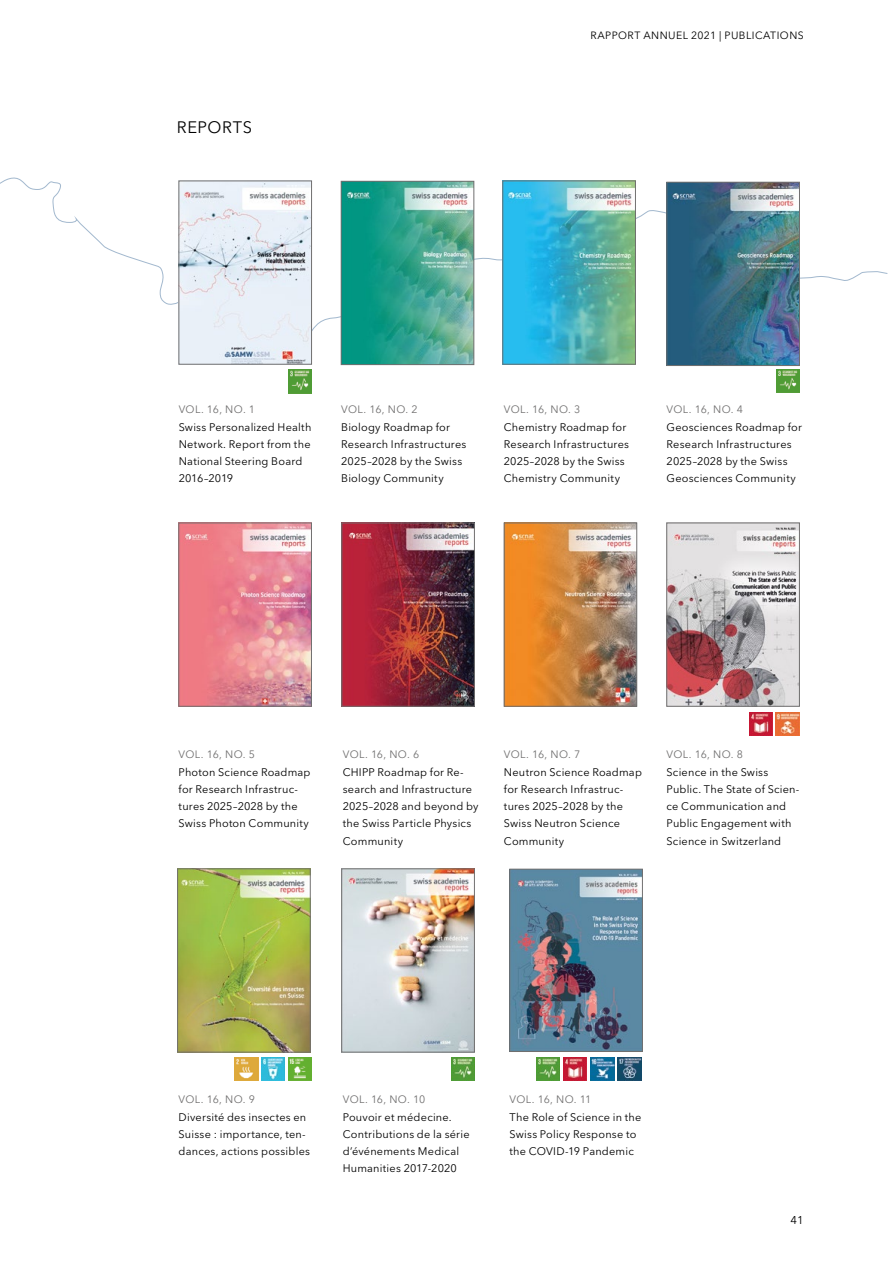
<style>
.page{position:relative;width:893px;height:1263px;background:#fff}
.page>*{position:absolute;margin:0;border:0;box-sizing:border-box;transform-origin:0 0}
.t1{font:16.5px "Avenir Next LT Pro";letter-spacing:.035em;color:#000}
.t2{font:11.25px "Avenir Next LT Pro";color:#000}
.t3{font:10.95px/17.2px "Avenir Next LT Pro";letter-spacing:.02em;color:#000}
.t4{font:10.65px "Avenir Next LT Pro";letter-spacing:.02em;color:#706f6f}
.t5{font:10.5px "Avenir Next LT Pro";letter-spacing:.045em;color:#000}
</style>
<div class="page">
<svg style="left:0;top:177px;width:888px;height:169px"></svg>
<img style="left:512px;top:871px;width:129px;height:179px">
<div style="left:510px;top:869px;width:133px;height:183px;border:1px solid #706f6f"></div>
<img style="left:181px;top:183px;width:129px;height:179px">
<div style="left:179px;top:181px;width:133px;height:183px;border:1px solid #706f6f"></div>
<img style="left:181px;top:525px;width:129px;height:179px">
<div style="left:179px;top:523px;width:133px;height:183px;border:1px solid #706f6f"></div>
<img style="left:344px;top:525px;width:129px;height:179px">
<div style="left:342px;top:523px;width:133px;height:183px;border:1px solid #706f6f"></div>
<img style="left:506px;top:525px;width:129px;height:179px">
<div style="left:504px;top:523px;width:133px;height:183px;border:1px solid #706f6f"></div>
<img style="left:669px;top:525px;width:129px;height:179px">
<div style="left:667px;top:523px;width:133px;height:183px;border:1px solid #706f6f"></div>
<img style="left:669px;top:184px;width:129px;height:180px">
<div style="left:667px;top:182px;width:133px;height:184px;border:1px solid #706f6f"></div>
<img style="left:288px;top:370px;width:24px;height:23px">
<img style="left:776px;top:370px;width:23px;height:23px">
<img style="left:344px;top:871px;width:129px;height:179px">
<div style="left:342px;top:869px;width:133px;height:183px;border:1px solid #706f6f"></div>
<img style="left:235px;top:1057px;width:23px;height:23px">
<img style="left:288px;top:1057px;width:23px;height:23px">
<img style="left:261px;top:1057px;width:24px;height:23px">
<img style="left:776px;top:712px;width:23px;height:23px">
<img style="left:749px;top:712px;width:24px;height:23px">
<img style="left:179px;top:871px;width:129px;height:179px">
<div style="left:177px;top:869px;width:133px;height:183px;border:1px solid #706f6f"></div>
<img style="left:343px;top:183px;width:129px;height:180px">
<div style="left:341px;top:181px;width:133px;height:184px;border:1px solid #706f6f"></div>
<img style="left:505px;top:183px;width:129px;height:179px">
<div style="left:503px;top:181px;width:133px;height:183px;border:1px solid #706f6f"></div>
<img style="left:591px;top:1057px;width:23px;height:23px">
<img style="left:618px;top:1057px;width:23px;height:23px">
<img style="left:537px;top:1057px;width:23px;height:23px">
<img style="left:563px;top:1057px;width:23px;height:23px">
<img style="left:452px;top:1057px;width:23px;height:23px">
<h1 class="t1" style="left:177px;top:117px;width:77px">REPORTS</h1>
<p class="t5" style="left:590px;top:29px;width:215px">RAPPORT ANNUEL 2021 | PUBLICATIONS</p>
<p class="t4" style="left:179px;top:403px;width:78px">VOL. 16, NO. 1</p>
<p class="t3" style="left:179px;top:418px;width:134px">Swiss Personalized Health<br>Network. Report from the<br>National Steering Board<br>2016–2019</p>
<p class="t4" style="left:341px;top:403px;width:78px">VOL. 16, NO. 2</p>
<p class="t3" style="left:341px;top:418px;width:127px">Biology Roadmap for<br>Research Infrastructures<br>2025–2028 by the Swiss<br>Biology Community</p>
<p class="t4" style="left:504px;top:403px;width:78px">VOL. 16, NO. 3</p>
<p class="t3" style="left:504px;top:418px;width:127px">Chemistry Roadmap for<br>Research Infrastructures<br>2025–2028 by the Swiss<br>Chemistry Community</p>
<p class="t4" style="left:667px;top:403px;width:78px">VOL. 16, NO. 4</p>
<p class="t3" style="left:667px;top:418px;width:137px">Geosciences Roadmap for<br>Research Infrastructures<br>2025–2028 by the Swiss<br>Geosciences Community</p>
<p class="t4" style="left:179px;top:748px;width:78px">VOL. 16, NO. 5</p>
<p class="t3" style="left:179px;top:763px;width:134px">Photon Science Roadmap for Research Infrastruc&shy;tures 2025–2028 by the<br>Swiss Photon Community</p>
<p class="t4" style="left:343px;top:748px;width:78px">VOL. 16, NO. 6</p>
<p class="t3" style="left:343px;top:763px;width:137px">CHIPP Roadmap for Re&shy;search and Infrastructure<br>2025–2028 and beyond by the Swiss Particle Physics<br>Community</p>
<p class="t4" style="left:504px;top:748px;width:78px">VOL. 16, NO. 7</p>
<p class="t3" style="left:504px;top:763px;width:140px">Neutron Science Roadmap for Research Infrastruc&shy;tures 2025–2028 by the<br>Swiss Neutron Science<br>Community</p>
<p class="t4" style="left:666px;top:748px;width:78px">VOL. 16, NO. 8</p>
<p class="t3" style="left:666px;top:763px;width:134px">Science in the Swiss<br>Public. The State of Scien&shy;ce Communication and<br>Public Engagement with<br>Science in Switzerland</p>
<p class="t4" style="left:179px;top:1093px;width:78px">VOL. 16, NO. 9</p>
<p class="t3" style="left:179px;top:1108px;width:133px">Diversité des insectes en<br>Suisse : importance, ten&shy;dances, actions possibles</p>
<p class="t4" style="left:343px;top:1093px;width:84px">VOL. 16, NO. 10</p>
<p class="t3" style="left:343px;top:1108px;width:128px">Pouvoir et médecine.<br>Contributions de la série d’événements Medical<br>Humanities 2017-2020</p>
<p class="t4" style="left:510px;top:1093px;width:83px">VOL. 16, NO. 11</p>
<p class="t3" style="left:510px;top:1108px;width:133px">The Role of Science in the<br>Swiss Policy Response to the COVID-19 Pandemic</p>
<p class="t2" style="left:791px;top:1213px;width:15px">41</p>
</div>
